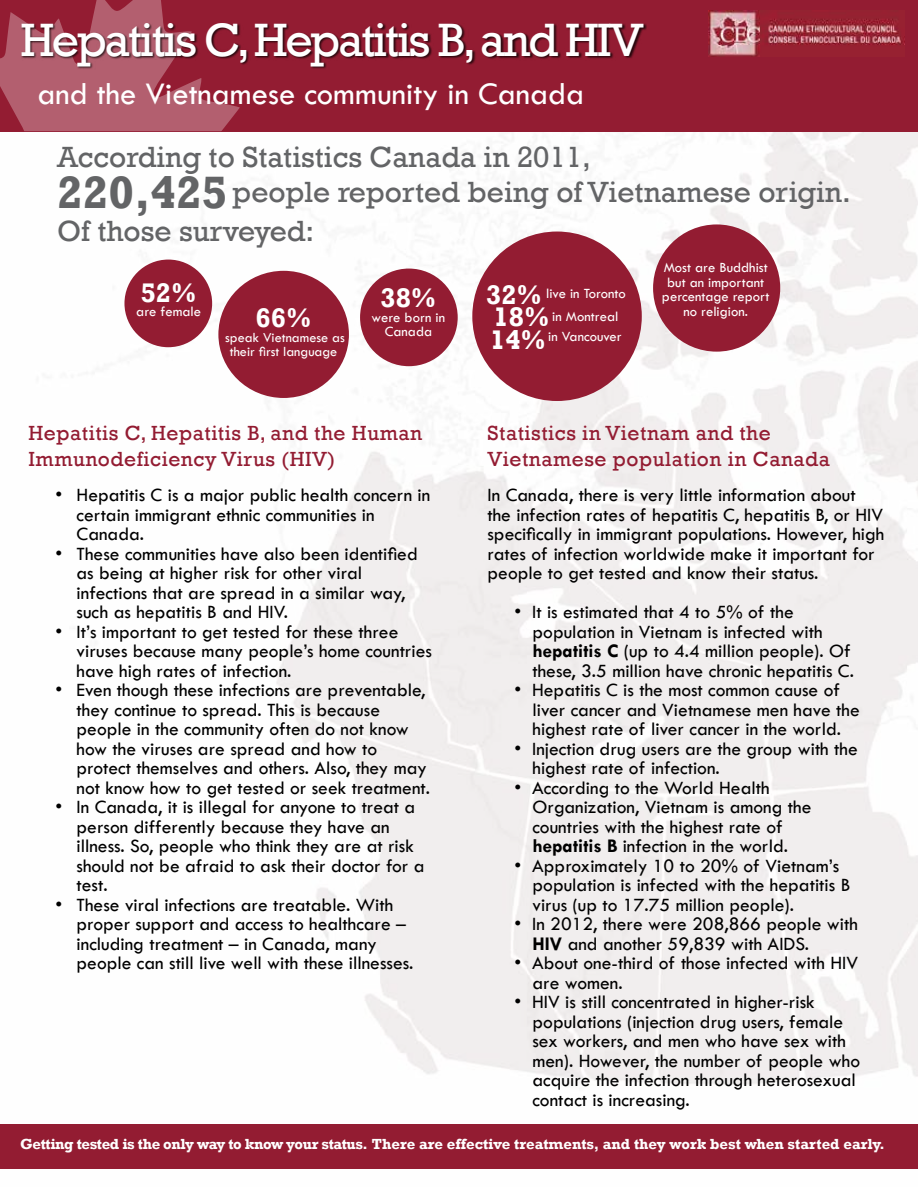
<style>
.page{position:relative;width:918px;height:1188px;background:#fff}
.page>*{position:absolute;margin:0;border:0;box-sizing:border-box;transform-origin:0 0}
.t1{font:48px "Rockwell";letter-spacing:-.05em;color:#fff}
.t2{font:32.7px "Tw Cen";color:#fff}
.t3{font:30px/34.5px "Rockwell";color:#636466}
.t4{font:700 27.6px "Rockwell";color:#fff}
.t5{font:21px/25.5px "Rockwell";letter-spacing:.025em;color:#931c32}
.t6{font:19.5px/19.5px "Tw Cen";color:#000}
.t7{font:700 15px "Rockwell";color:#fff}
.t8{font:14.7px/14.7px "Tw Cen";color:#fff;text-align:center}
.t9{font:14.25px/14.5px "Tw Cen";color:#fff;text-align:center}
.s1{font-weight:700;font-size:46.5px}
.s2{font-family:"Rockwell";font-weight:700;font-size:27.6px}
.s3{font-weight:700}
</style>
<div class="page">
<img style="left:0;top:131px;width:918px;height:1038px">
<div style="left:653px;top:224px;width:127px;height:128px;background:#931c32;border-radius:50%"></div>
<div style="left:124px;top:260px;width:88px;height:87px;background:#931c32;border-radius:50%"></div>
<div style="left:472px;top:232px;width:170px;height:169px;background:#931c32;border-radius:50%"></div>
<div style="left:360px;top:269px;width:98px;height:97px;background:#931c32;border-radius:50%"></div>
<div style="left:218px;top:271px;width:131px;height:127px;background:#931c32;border-radius:50%"></div>
<div style="left:0;top:0;width:918px;height:131px;background:#931c32"></div>
<svg style="left:0;top:0;width:240px;height:131px"></svg>
<div style="left:21px;top:23px;width:626px;height:47px;background:#000;opacity:.74"></div>
<div style="left:0;top:1124px;width:918px;height:44px;background:#931c32"></div>
<img style="left:709px;top:11px;width:195px;height:45px">
<p class="t1" style="left:20px;top:12px;width:625px">Hepatitis C, Hepatitis B, and HIV</p>
<p class="t2" style="left:38px;top:74px;width:548px">and the Vietnamese community in Canada</p>
<p class="t3" style="left:57px;top:140px;width:795px">According to Statistics Canada in 2011,<br><span class="s1">220,425</span> people reported being of Vietnamese origin.</p>
<p class="t3" style="left:57px;top:214px;width:259px">Of those surveyed:</p>
<p class="t8" style="left:662px;top:260px;width:109px">Most are Buddhist but an important percentage report no religion.</p>
<p class="t4" style="left:141px;top:276px;width:58px">52%</p>
<p class="t8" style="left:136px;top:304px;width:66px">are female</p>
<p class="t8" style="left:486px;top:282px;width:141px;line-height:22.5px"><span class="s2">32%</span> live in Toronto<br><span class="s2">18%</span> in Montreal</p>
<p class="t8" style="left:490px;top:329px;width:133px"><span class="s2">14%</span>in Vancouver</p>
<p class="t4" style="left:380px;top:281px;width:58px">38%</p>
<p class="t8" style="left:372px;top:310px;width:75px">were born in<br>Canada</p>
<p class="t4" style="left:256px;top:301px;width:58px">66%</p>
<p class="t9" style="left:225px;top:330px;width:121px">speak Vietnamese as their first language</p>
<p class="t5" style="left:29px;top:421px;width:395px">Hepatitis C, Hepatitis B, and the Human<br>Immunodeficiency Virus (HIV)</p>
<p class="t6" style="left:77px;top:485px;width:355px;text-indent:-21px">• Hepatitis C is a major public health concern in certain immigrant ethnic communities in<br>Canada.</p>
<p class="t6" style="left:77px;top:544px;width:343px;text-indent:-21px">• These communities have also been identified as being at higher risk for other viral infections that are spread in a similar way, such as hepatitis B and HIV.</p>
<p class="t6" style="left:77px;top:622px;width:357px;text-indent:-21px">• It’s important to get tested for these three viruses because many people’s home countries have high rates of infection.</p>
<p class="t6" style="left:77px;top:680px;width:355px;text-indent:-21px">• Even though these infections are preventable, they continue to spread. This is because people in the community often do not know how the viruses are spread and how to protect themselves and others. Also, they may not know how to get tested or seek treatment.</p>
<p class="t6" style="left:77px;top:797px;width:350px;text-indent:-21px">• In Canada, it is illegal for anyone to treat a person differently because they have an illness. So, people who think they are at risk should not be afraid to ask their doctor for a test.</p>
<p class="t6" style="left:77px;top:895px;width:338px;text-indent:-21px">• These viral infections are treatable. With proper support and access to healthcare – including treatment – in Canada, many people can still live well with these illnesses.</p>
<p class="t5" style="left:488px;top:421px;width:344px">Statistics in Vietnam and the<br>Vietnamese population in Canada</p>
<p class="t6" style="left:488px;top:485px;width:399px">In Canada, there is very little information about<br>the infection rates of hepatitis C, hepatitis B, or HIV specifically in immigrant populations. However, high rates of infection worldwide make it important for people to get tested and know their status.</p>
<p class="t6" style="left:532px;top:602px;width:323px;text-indent:-18px">• It is estimated that 4 to 5% of the population in Vietnam is infected with <span class="s3">hepatitis C</span> (up to 4.4 million people). Of these, 3.5 million have chronic hepatitis C.</p>
<p class="t6" style="left:532px;top:680px;width:329px;text-indent:-18px">• Hepatitis C is the most common cause of liver cancer and Vietnamese men have the highest rate of liver cancer in the world.</p>
<p class="t6" style="left:532px;top:739px;width:327px;text-indent:-18px">• Injection drug users are the group with the highest rate of infection.</p>
<p class="t6" style="left:532px;top:778px;width:280px;text-indent:-18px">• According to the World Health Organization, Vietnam is among the countries with the highest rate of <span class="s3">hepatitis B</span> infection in the world.</p>
<p class="t6" style="left:532px;top:856px;width:319px;text-indent:-18px">• Approximately 10 to 20% of Vietnam’s population is infected with the hepatitis B virus (up to 17.75 million people).</p>
<p class="t6" style="left:532px;top:914px;width:327px;text-indent:-18px">• In 2012, there were 208,866 people with<br><span class="s3">HIV</span> and another 59,839 with AIDS.</p>
<p class="t6" style="left:532px;top:953px;width:327px;text-indent:-18px">• About one-third of those infected with HIV are women.</p>
<p class="t6" style="left:532px;top:992px;width:329px;text-indent:-18px">• HIV is still concentrated in higher-risk populations (injection drug users, female sex workers, and men who have sex with men). However, the number of people who acquire the infection through heterosexual contact is increasing.</p>
<p class="t7" style="left:20px;top:1135px;width:866px">Getting tested is the only way to know your status. There are effective treatments, and they work best when started early.</p>
</div>
